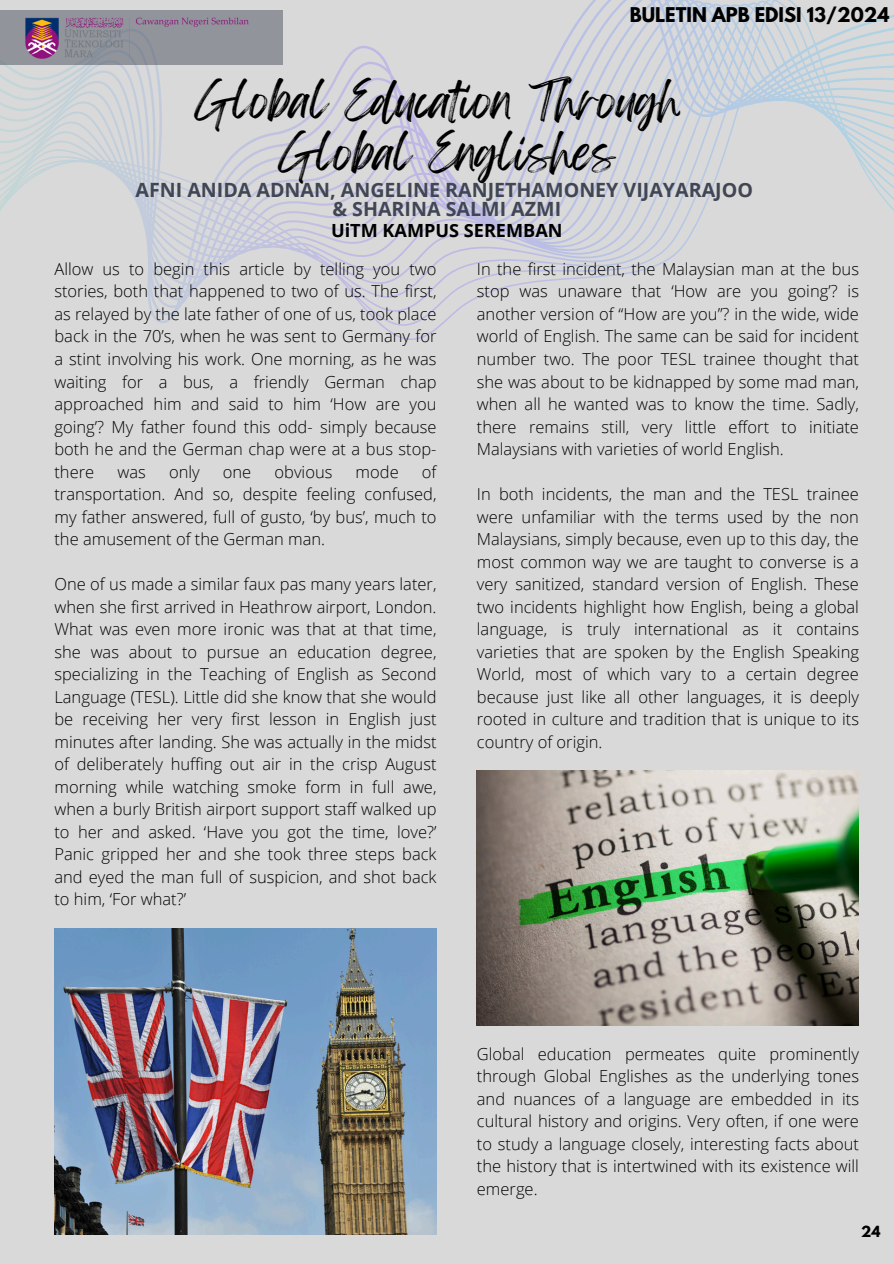
<style>
.page{position:relative;width:894px;height:1264px;background:#fff}
.page>*{position:absolute;margin:0;border:0;box-sizing:border-box;transform-origin:0 0}
.t1{font:41.85px/51.8px "Feeling Passionate";color:#000;text-align:center}
.t2{font:700 19.65px/19.2px "Open Sans";color:#404654;text-align:center}
.t3{font:700 18.15px "Open Sans";color:#000}
.t4{font:700 18px "League Spartan";color:#000}
.t5{font:300 16.5px/22.5px "Open Sans";color:#000;text-align:justify}
.t6{font:700 13.65px "League Spartan";color:#000}
</style>
<div class="page">
<div style="left:0;top:0;width:893px;height:1263px;background:#d9d9d9"></div>
<svg style="left:0;top:0;width:893px;height:340px"></svg>
<div style="left:0;top:11px;width:282px;height:54px;background:#91949a"></div>
<img style="left:5px;top:7px;width:260px;height:62px">
<img style="left:54px;top:928px;width:382px;height:306px">
<img style="left:477px;top:770px;width:381px;height:255px">
<p class="t4" style="left:629px;top:6px;width:261px">BULETIN APB EDISI 13/2024</p>
<h1 class="t1" style="left:194px;top:76px;width:489px">Global Education Through<br>Global Englishes</h1>
<h2 class="t2" style="left:135px;top:180px;width:618px">AFNI ANIDA ADNAN, ANGELINE RANJETHAMONEY VIJAYARAJOO &amp; SHARINA SALMI AZMI</h2>
<h3 class="t3" style="left:331px;top:217px;width:233px">UiTM KAMPUS SEREMBAN</h3>
<p class="t5" style="left:54px;top:257px;width:383px">Allow us to begin this article by telling you two stories, both that happened to two of us. The first, as relayed by the late father of one of us, took place back in the 70’s, when he was sent to Germany for a stint involving his work. One morning, as he was waiting for a bus, a friendly German chap approached him and said to him ‘How are you going’? My father found this odd- simply because both he and the German chap were at a bus stop&shy;there</p>
<p class="t5" style="left:477px;top:257px;width:383px">In the first incident, the Malaysian man at the bus stop was unaware that ‘How are you going’? is another version of “How are you”? in the wide, wide world of English. The same can be said for incident number two. The poor TESL trainee thought that she was about to be kidnapped by some mad man, when all he wanted was to know the time. Sadly, there remains still, very little effort to initiate Malaysians with varieties of world English.</p>
<p class="t5" style="left:477px;top:482px;width:383px">In both incidents, the man and the TESL trainee were unfamiliar with the terms used by the non Malaysians, simply because, even up to this day, the most common way we are taught to converse is a very sanitized, standard version of English. These two incidents highlight how English, being a global language, is truly international as it contains varieties that are spoken by the English Speaking World, most of which vary to a certain degree because just like all other languages, it is deeply rooted in culture and tradition that is unique to its country of origin.</p>
<p class="t5" style="left:54px;top:460px;width:383px;text-indent:367px">of transportation. And so, despite feeling confused, my father answered, full of gusto, ‘by bus’, much to the amusement of the German man.</p>
<p class="t5" style="left:54px;top:572px;width:383px">One of us made a similar faux pas many years later, when she first arrived in Heathrow airport, London.<br>What was even more ironic was that at that time, she was about to pursue an education degree, specializing in the Teaching of English as Second Language (TESL). Little did she know that she would be receiving her very first lesson in English just minutes after landing. She was actually in the midst of deliberately huffing out air in the crisp August morning while watching smoke form in full awe, when a burly British airport support staff walked up to her and asked. ‘Have you got the time, love?’ Panic gripped her and she took three steps back and eyed the man full of suspicion, and shot back to him, ‘For what?’</p>
<p class="t5" style="left:117px;top:460px;width:30px">was</p>
<p class="t5" style="left:169px;top:460px;width:32px">only</p>
<p class="t5" style="left:223px;top:460px;width:30px">one</p>
<p class="t5" style="left:274px;top:460px;width:59px">obvious</p>
<p class="t5" style="left:355px;top:460px;width:45px">mode</p>
<p class="t5" style="left:477px;top:1042px;width:383px">Global education permeates quite prominently through Global Englishes as the underlying tones and nuances of a language are embedded in its cultural history and origins. Very often, if one were to study a language closely, interesting facts about the history that is intertwined with its existence will emerge.</p>
<p class="t6" style="left:860px;top:1224px;width:21px">24</p>
</div>
